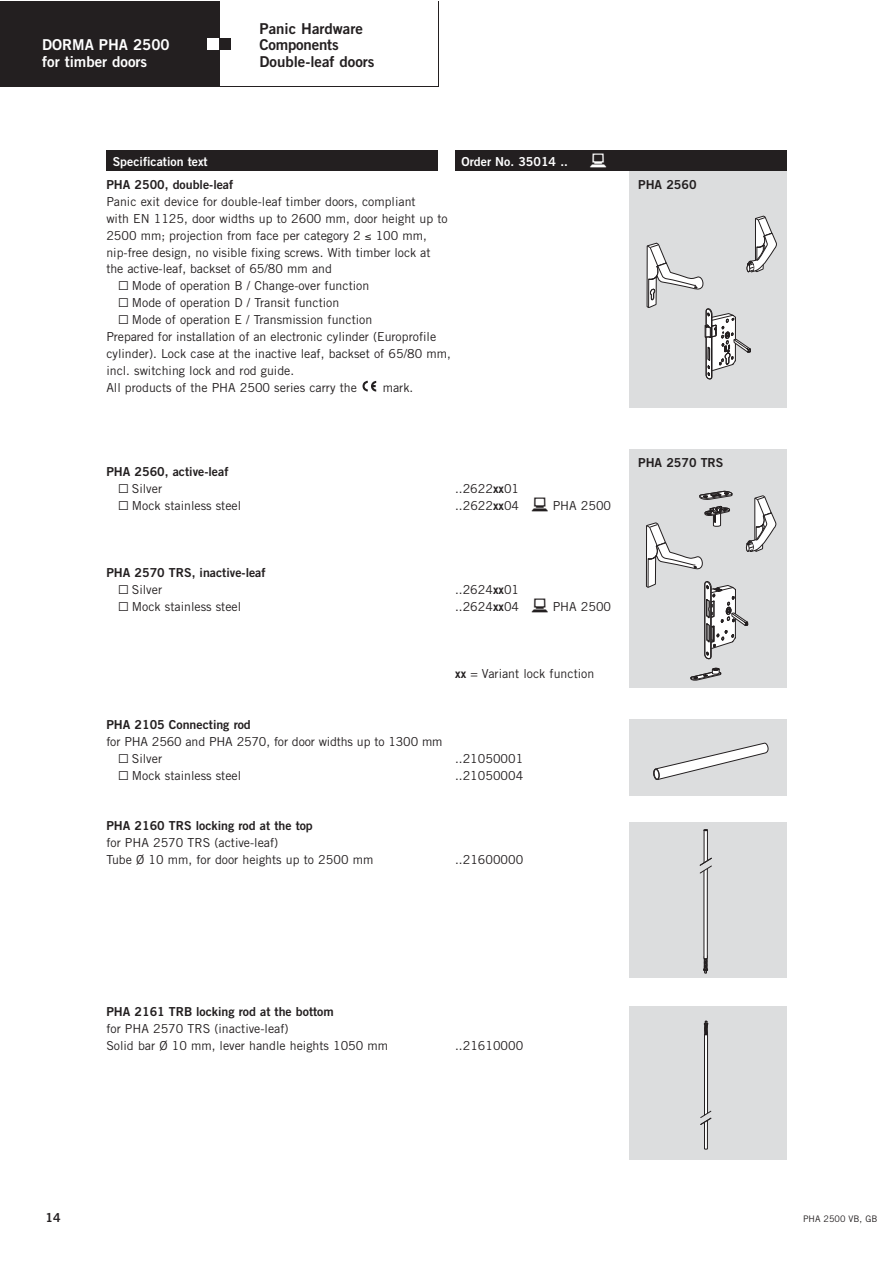
<style>
.page{position:relative;width:893px;height:1263px;background:#fff}
.page>*{position:absolute;margin:0;border:0;box-sizing:border-box;transform-origin:0 0}
.t1{font:15px/16.5px "Trade Gothic Bold Two";color:#231f20}
.t2{font:15px/16.5px "Trade Gothic Bold Two";color:#fff}
.t3{font:15px "Kasten";color:#fff}
.t4{font:12.3px/16.8px "Trade Gothic";color:#231f20}
.t5{font:12.3px "Trade Gothic Bold Two";color:#231f20}
.t6{font:12.3px "Trade Gothic Bold Two";color:#fff}
.t7{font:9px "Trade Gothic";color:#231f20}
.s1{font-family:"AG Figures+Pi BQ"}
.s2{font-family:"Trade Gothic Bold Two"}
.s3{font-family:"Kasten";font-size:15px}
</style>
<div class="page">
<div style="left:629px;top:167px;width:158px;height:241px;background:#dcddde"></div>
<svg style="left:646px;top:215px;width:131px;height:165px"></svg>
<svg style="left:362px;top:381px;width:14px;height:11px"></svg>
<div style="left:0;top:2px;width:219px;height:85px;background:#231f20"></div>
<div style="left:219px;top:38px;width:12px;height:12px;background:#231f20"></div>
<div style="left:207px;top:38px;width:12px;height:12px;background:#fff"></div>
<div style="left:106px;top:150px;width:332px;height:21px;background:#231f20"></div>
<div style="left:455px;top:150px;width:332px;height:21px;background:#231f20"></div>
<div style="left:629px;top:450px;width:158px;height:238px;background:#dcddde"></div>
<svg style="left:690px;top:668px;width:32px;height:13px"></svg>
<svg style="left:645px;top:490px;width:131px;height:170px"></svg>
<div style="left:629px;top:719px;width:158px;height:77px;background:#dcddde"></div>
<svg style="left:653px;top:742px;width:116px;height:38px"></svg>
<div style="left:629px;top:822px;width:158px;height:156px;background:#dcddde"></div>
<svg style="left:699px;top:829px;width:13px;height:144px"></svg>
<div style="left:629px;top:1007px;width:158px;height:153px;background:#dcddde"></div>
<svg style="left:700px;top:1021px;width:12px;height:129px"></svg>
<p class="t2" style="left:42px;top:38px;width:129px">DORMA PHA 2500 for timber doors</p>
<p class="t1" style="left:259px;top:21px;width:117px">Panic Hardware<br>Components<br>Double-leaf doors</p>
<p class="t6" style="left:113px;top:157px;width:96px">Specification text</p>
<p class="t6" style="left:461px;top:157px;width:108px">Order No. 35014 ..</p>
<p class="t3" style="left:590px;top:153px;width:18px">b</p>
<p class="t5" style="left:106px;top:180px;width:128px">PHA 2500, double-leaf</p>
<p class="t4" style="left:106px;top:194px;width:311px">Panic exit device for double-leaf timber doors, compliant</p>
<p class="t4" style="left:106px;top:211px;width:343px">with EN 1125, door widths up to 2600 mm, door height up to</p>
<p class="t4" style="left:106px;top:228px;width:322px">2500 mm; projection from face per category 2 ≤ 100 mm,</p>
<p class="t4" style="left:106px;top:245px;width:326px">nip-free design, no visible fixing screws. With timber lock at</p>
<p class="t4" style="left:106px;top:262px;width:227px">the active-leaf, backset of 65/80 mm and</p>
<p class="t4" style="left:119px;top:279px;width:252px"><span class="s1">Y</span> Mode of operation B / Change-over function</p>
<p class="t4" style="left:119px;top:295px;width:222px"><span class="s1">Y</span> Mode of operation D / Transit function</p>
<p class="t4" style="left:119px;top:312px;width:255px"><span class="s1">Y</span> Mode of operation E / Transmission function</p>
<p class="t4" style="left:106px;top:329px;width:331px">Prepared for installation of an electronic cylinder (Europrofile</p>
<p class="t4" style="left:106px;top:346px;width:346px">cylinder). Lock case at the inactive leaf, backset of 65/80 mm,</p>
<p class="t4" style="left:106px;top:363px;width:189px">incl. switching lock and rod guide.</p>
<p class="t4" style="left:106px;top:380px;width:252px">All products of the PHA 2500 series carry the</p>
<p class="t4" style="left:383px;top:380px;width:32px">mark.</p>
<p class="t5" style="left:106px;top:467px;width:124px">PHA 2560, active-leaf</p>
<p class="t4" style="left:119px;top:481px;width:44px"><span class="s1">Y</span> Silver</p>
<p class="t4" style="left:455px;top:481px;width:65px">..2622<span class="s2">xx</span>01</p>
<p class="t4" style="left:119px;top:498px;width:124px"><span class="s1">Y</span> Mock stainless steel</p>
<p class="t4" style="left:455px;top:498px;width:157px">..2622<span class="s2">xx</span>04 <span class="s3">b</span> PHA 2500</p>
<p class="t5" style="left:106px;top:568px;width:161px">PHA 2570 TRS, inactive-leaf</p>
<p class="t4" style="left:119px;top:582px;width:44px"><span class="s1">Y</span> Silver</p>
<p class="t4" style="left:455px;top:582px;width:65px">..2624<span class="s2">xx</span>01</p>
<p class="t4" style="left:119px;top:599px;width:124px"><span class="s1">Y</span> Mock stainless steel</p>
<p class="t4" style="left:455px;top:599px;width:157px">..2624<span class="s2">xx</span>04 <span class="s3">b</span> PHA 2500</p>
<p class="t4" style="left:455px;top:667px;width:141px"><span class="s2">xx</span> = Variant lock function</p>
<p class="t5" style="left:106px;top:720px;width:146px">PHA 2105 Connecting rod</p>
<p class="t4" style="left:119px;top:734px;width:325px;text-indent:-13px">for PHA 2560 and PHA 2570, for door widths up to 1300 mm<br><span class="s1">Y</span> Silver</p>
<p class="t4" style="left:455px;top:751px;width:70px">..21050001</p>
<p class="t4" style="left:119px;top:768px;width:124px"><span class="s1">Y</span> Mock stainless steel</p>
<p class="t4" style="left:455px;top:768px;width:70px">..21050004</p>
<p class="t5" style="left:106px;top:821px;width:208px">PHA 2160 TRS locking rod at the top</p>
<p class="t4" style="left:106px;top:835px;width:268px">for PHA 2570 TRS (active-leaf)<br>Tube Ø 10 mm, for door heights up to 2500 mm</p>
<p class="t4" style="left:455px;top:852px;width:70px">..21600000</p>
<p class="t5" style="left:638px;top:180px;width:60px">PHA 2560</p>
<p class="t5" style="left:638px;top:458px;width:87px">PHA 2570 TRS</p>
<p class="t5" style="left:106px;top:1007px;width:229px">PHA 2161 TRB locking rod at the bottom</p>
<p class="t4" style="left:106px;top:1021px;width:283px">for PHA 2570 TRS (inactive-leaf)<br>Solid bar Ø 10 mm, lever handle heights 1050 mm</p>
<p class="t4" style="left:455px;top:1038px;width:70px">..21610000</p>
<p class="t5" style="left:46px;top:1213px;width:17px">14</p>
<p class="t7" style="left:803px;top:1216px;width:76px">PHA 2500 VB, GB</p>
</div>
